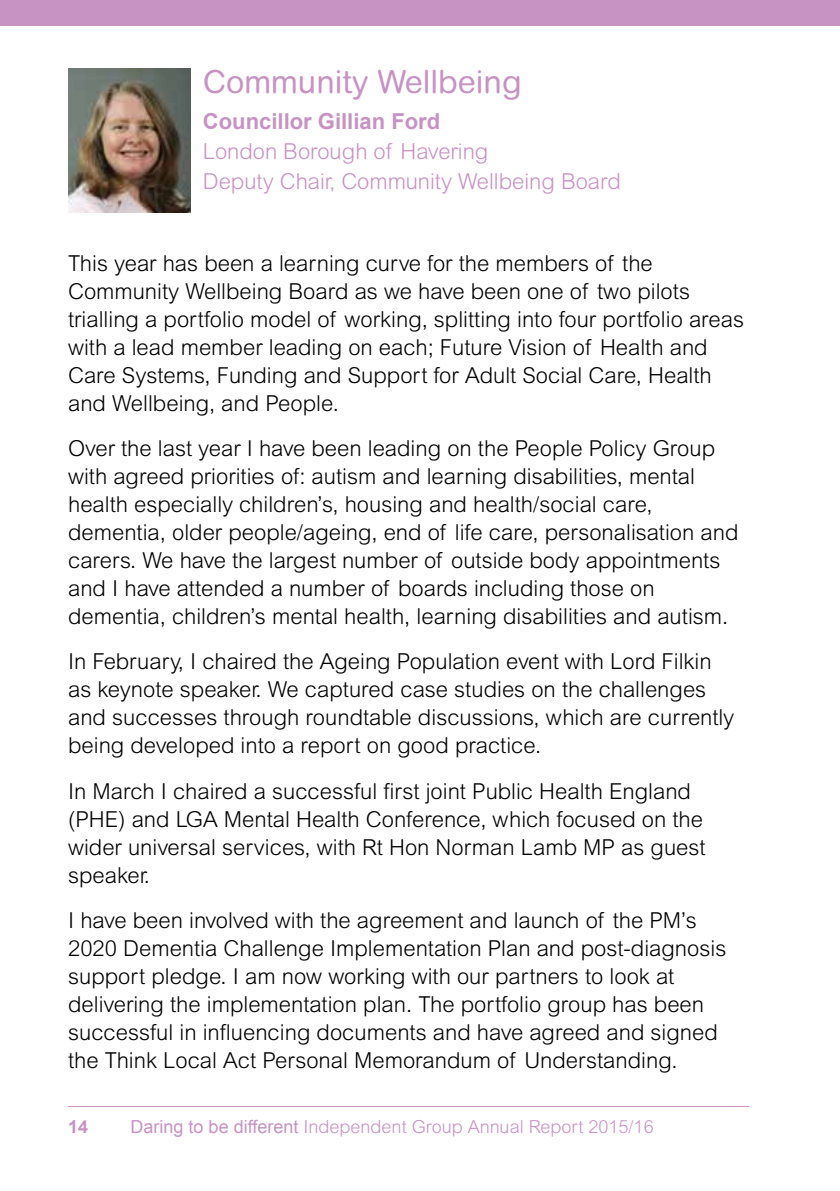
<style>
.page{position:relative;width:840px;height:1191px;background:#fff}
.page>*{position:absolute;margin:0;border:0;box-sizing:border-box;transform-origin:0 0}
.t1{font:32px "Arial Rounded MT";color:#c693c2}
.t2{font:300 22px/28px "Arial MT Std";color:#000}
.t3{font:300 22px/30px "Arial Rounded MT Std";color:#c693c2}
.t4{font:700 22px "Arial";color:#c693c2}
.t5{font:300 18px "Arial MT Std";color:#c693c2}
.t6{font:700 18px "Arial";color:#c693c2}
.s1{font-family:"Arial";font-weight:400}
</style>
<div class="page">
<hr style="left:68px;top:1106px;width:680px;height:1px;background:#c693c2">
<div style="left:0;top:0;width:839px;height:26px;background:#c693c2"></div>
<img style="left:68px;top:68px;width:122px;height:145px">
<h1 class="t1" style="left:203px;top:63px;width:320px">Community Wellbeing</h1>
<p class="t4" style="left:203px;top:107px;width:239px">Councillor Gillian Ford</p>
<p class="t3" style="left:203px;top:137px;width:419px">London Borough of Havering<br>Deputy Chair, Community Wellbeing Board</p>
<p class="t2" style="left:68px;top:249px;width:677px">This year has been a learning curve for the members of the Community Wellbeing Board as we have been one of two pilots trialling a portfolio model of working, splitting into four portfolio areas with a lead member leading on each; Future Vision of Health and Care Systems, Funding and Support for Adult Social Care, Health and Wellbeing, and People.</p>
<p class="t2" style="left:68px;top:434px;width:671px">Over the last year I have been leading on the People Policy Group with agreed priorities of: autism and learning disabilities, mental health especially children’s, housing and health/social care, dementia, older people/ageing, end of life care, personalisation and carers. We have the largest number of outside body appointments and I have attended a number of boards including those on dementia, children’s mental health, learning disabilities and autism.</p>
<p class="t2" style="left:68px;top:647px;width:667px">In February, I chaired the Ageing Population event with Lord Filkin as keynote speaker. We captured case studies on the challenges and successes through roundtable discussions, which are currently being developed into a report on good practice.</p>
<p class="t2" style="left:68px;top:776px;width:638px">In March I chaired a successful first joint Public Health England (PHE) and LGA Mental Health Conference, which focused on the wider universal services, with Rt Hon Norman Lamb MP as guest speaker.</p>
<p class="t2" style="left:68px;top:905px;width:659px">I have been involved with the agreement and launch of the PM’s 2020 Dementia Challenge Implementation Plan and post-diagnosis support pledge. I am now working with our partners to look at delivering the implementation plan. The portfolio group has been successful in influencing documents and have agreed and signed the Think Local Act Personal Memorandum of Understanding.</p>
<p class="t6" style="left:68px;top:1115px;width:22px">14</p>
<p class="t5" style="left:130px;top:1116px;width:524px"><span class="s1">Daring to be different</span> Independent Group Annual Report 2015/16</p>
</div>
